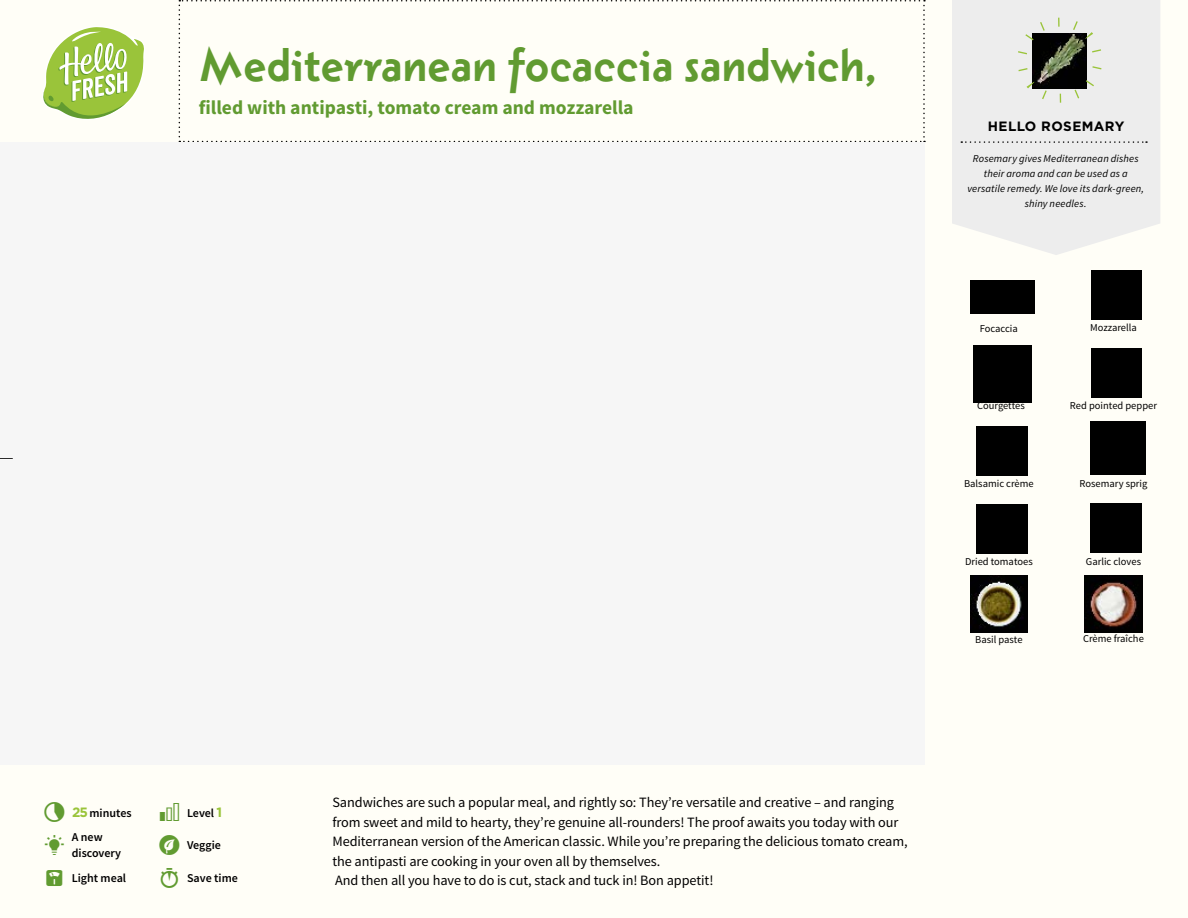
<style>
.page{position:relative;width:1188px;height:918px;background:#fffef7}
.page>*{position:absolute;margin:0;border:0;box-sizing:border-box;transform-origin:0 0}
.t1{font:700 49.5px "Instanter OT";letter-spacing:-.01em;color:#619b31}
.t2{font:700 19.5px "Source Sans Pro";color:#619b31}
.t3{font:14.25px/19.5px "Source Sans Pro";letter-spacing:-.005em;color:#000}
.t4{font:700 13.5px "Gotham";letter-spacing:.03em;color:#000}
.t5{font:600 12px/15.9px "Source Sans Pro";color:#000}
.t6{font:10.5px "Source Sans Pro";color:#000}
.t7{font:italic 10.5px/14.7px "Source Sans Pro";letter-spacing:.015em;color:#000;text-align:center}
.s1{font-family:"Gotham";font-weight:700;font-size:13.5px;color:#9ac43a}
</style>
<div class="page">
<svg style="left:43px;top:27px;width:101px;height:92px"></svg>
<img style="left:1085px;top:575px;width:57px;height:57px">
<img style="left:970px;top:575px;width:58px;height:58px">
<div style="left:976px;top:504px;width:51px;height:49px;background:#000"></div>
<div style="left:1090px;top:504px;width:52px;height:49px;background:#000"></div>
<div style="left:1090px;top:421px;width:55px;height:54px;background:#000"></div>
<div style="left:976px;top:426px;width:51px;height:50px;background:#000"></div>
<div style="left:973px;top:345px;width:59px;height:58px;background:#000"></div>
<div style="left:1091px;top:348px;width:51px;height:50px;background:#000"></div>
<div style="left:1091px;top:271px;width:51px;height:49px;background:#000"></div>
<div style="left:970px;top:280px;width:64px;height:34px;background:#000"></div>
<svg style="left:952px;top:0;width:208px;height:255px;background:#ededed"></svg>
<svg style="left:961px;top:141px;width:186px;height:2px"></svg>
<img style="left:1032px;top:33px;width:55px;height:55px">
<div style="left:1017px;top:18px;width:85px;height:85px;border:9px dashed #9ac43a;border-radius:50%"></div>
<svg style="left:179px;top:0;width:746px;height:142px"></svg>
<div style="left:0;top:142px;width:925px;height:623px;background:#f6f6f6"></div>
<svg style="left:0;top:458px;width:13px;height:1px"></svg>
<h1 class="t1" style="left:199px;top:35px;width:680px">Mediterranean focaccia sandwich,</h1>
<h2 class="t2" style="left:199px;top:95px;width:436px">filled with antipasti, tomato cream and mozzarella</h2>
<p class="t4" style="left:988px;top:117px;width:138px">HELLO ROSEMARY</p>
<p class="t7" style="left:967px;top:152px;width:178px">Rosemary gives Mediterranean dishes their aroma and can be used as a versatile remedy. We love its dark-green, shiny needles.</p>
<p class="t6" style="left:980px;top:322px;width:40px">Focaccia</p>
<p class="t6" style="left:1090px;top:321px;width:48px">Mozzarella</p>
<p class="t6" style="left:977px;top:399px;width:49px">Courgettes</p>
<p class="t6" style="left:1070px;top:399px;width:89px">Red pointed pepper</p>
<p class="t6" style="left:964px;top:477px;width:71px">Balsamic crème</p>
<p class="t6" style="left:1080px;top:477px;width:69px">Rosemary sprig</p>
<p class="t6" style="left:965px;top:555px;width:69px">Dried tomatoes</p>
<p class="t6" style="left:1086px;top:555px;width:57px">Garlic cloves</p>
<p class="t6" style="left:975px;top:633px;width:49px">Basil paste</p>
<p class="t6" style="left:1083px;top:632px;width:62px">Crème fraîche</p>
<p class="t5" style="left:72px;top:805px;width:61px"><span class="s1">25</span> minutes</p>
<p class="t5" style="left:187px;top:805px;width:37px">Level <span class="s1">1</span></p>
<p class="t3" style="left:332px;top:793px;width:577px">Sandwiches are such a popular meal, and rightly so: They’re versatile and creative – and ranging from sweet and mild to hearty, they’re genuine all-rounders! The proof awaits you today with our Mediterranean version of the American classic. While you’re preparing the delicious tomato cream, the antipasti are cooking in your oven all by themselves.<br>And then all you have to do is cut, stack and tuck in! Bon appetit!</p>
<p class="t5" style="left:72px;top:830px;width:51px">A new discovery</p>
<p class="t5" style="left:187px;top:838px;width:35px">Veggie</p>
<p class="t5" style="left:72px;top:870px;width:56px">Light meal</p>
<p class="t5" style="left:187px;top:870px;width:52px">Save time</p>
</div>
